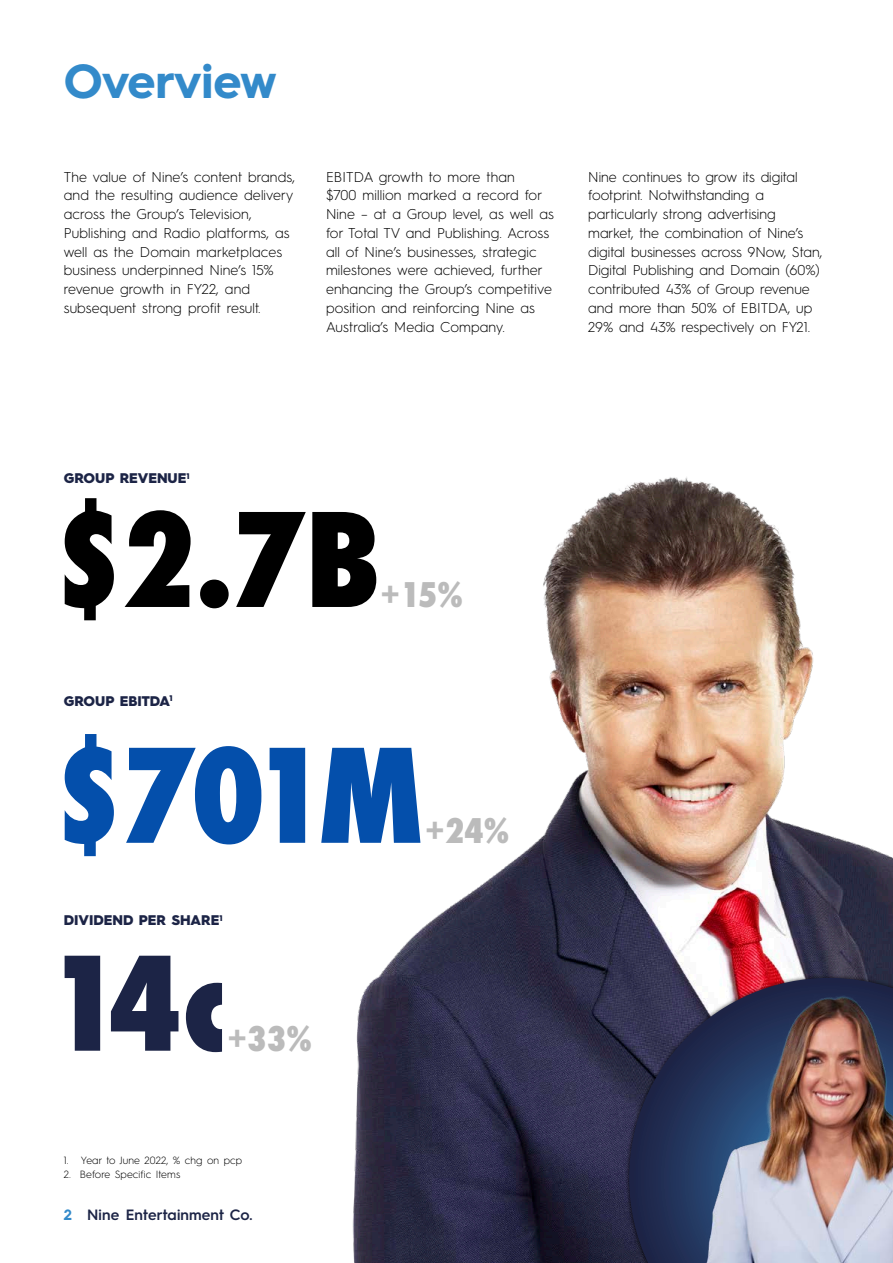
<style>
.page{position:relative;width:893px;height:1263px;background:#fff}
.page>*{position:absolute;margin:0;border:0;box-sizing:border-box;transform-origin:0 0}
.t1{font:800 condensed 126px "Futura";color:#044fab}
.t2{font:800 condensed 126px "Futura";color:#000}
.t3{font:800 condensed 126px "Futura";color:#1c2446}
.t4{font:700 48px "Hurme Geometric Sans 3";letter-spacing:-.015em;color:#338aca}
.t5{font:800 condensed 33px "Futura";color:#bbb}
.t6{font:600 15px "Hurme Geometric Sans 3";letter-spacing:.01em;color:#1c2446}
.t7{font:300 14.25px/18.8px "Hurme Geometric Sans 3";letter-spacing:.01em;color:#000}
.t8{font:900 14.1px "Hurme Geometric Sans 3";color:#1c2446}
.t9{font:300 10.5px "Hurme Geometric Sans 3";letter-spacing:.01em;color:#000}
.s1{font-weight:700;color:#338aca}
</style>
<div class="page">
<img style="left:352px;top:477px;width:541px;height:786px">
<div style="left:624px;top:973px;width:269px;height:290px;background:#000;opacity:.75"></div>
<img style="left:629px;top:978px;width:264px;height:285px">
<h2 class="t4" style="left:64px;top:48px;width:214px">Overview</h2>
<p class="t7" style="left:64px;top:166px;width:233px">The value of Nine’s content brands, and the resulting audience delivery across the Group’s Television, Publishing and Radio platforms, as well as the Domain marketplaces business underpinned Nine’s 15% revenue growth in FY22, and subsequent strong profit result.</p>
<p class="t7" style="left:326px;top:166px;width:229px">EBITDA growth to more than<br>$700 million marked a record for<br>Nine – at a Group level, as well as for Total TV and Publishing. Across all of Nine’s businesses, strategic milestones were achieved, further enhancing the Group’s competitive position and reinforcing Nine as<br>Australia’s Media Company.</p>
<p class="t7" style="left:588px;top:166px;width:236px">Nine continues to grow its digital footprint. Notwithstanding a particularly strong advertising market, the combination of Nine’s digital businesses across 9Now, Stan, Digital Publishing and Domain (60%) contributed 43% of Group revenue and more than 50% of EBITDA, up 29% and 43% respectively on FY21.</p>
<p class="t8" style="left:64px;top:468px;width:127px">GROUP REVENUE<sup>1</sup></p>
<h1 class="t2" style="left:52px;top:474px;width:330px">$2.7B</h1>
<h3 class="t5" style="left:380px;top:572px;width:84px">+15%</h3>
<p class="t8" style="left:64px;top:691px;width:110px">GROUP EBITDA<sup>1</sup></p>
<h1 class="t1" style="left:52px;top:710px;width:375px">$701M</h1>
<h3 class="t5" style="left:425px;top:808px;width:86px">+24%</h3>
<p class="t8" style="left:64px;top:910px;width:160px">DIVIDEND PER SHARE<sup>1</sup></p>
<h1 class="t3" style="left:46px;top:918px;width:181px">14c</h1>
<h3 class="t5" style="left:227px;top:1016px;width:86px">+33%</h3>
<p class="t9" style="left:64px;top:1154px;width:180px">1. Year to June 2022, % chg on pcp</p>
<p class="t9" style="left:64px;top:1167px;width:118px">2. Before Specific Items</p>
<p class="t6" style="left:64px;top:1204px;width:190px"><span class="s1">2</span> Nine Entertainment Co.</p>
</div>
